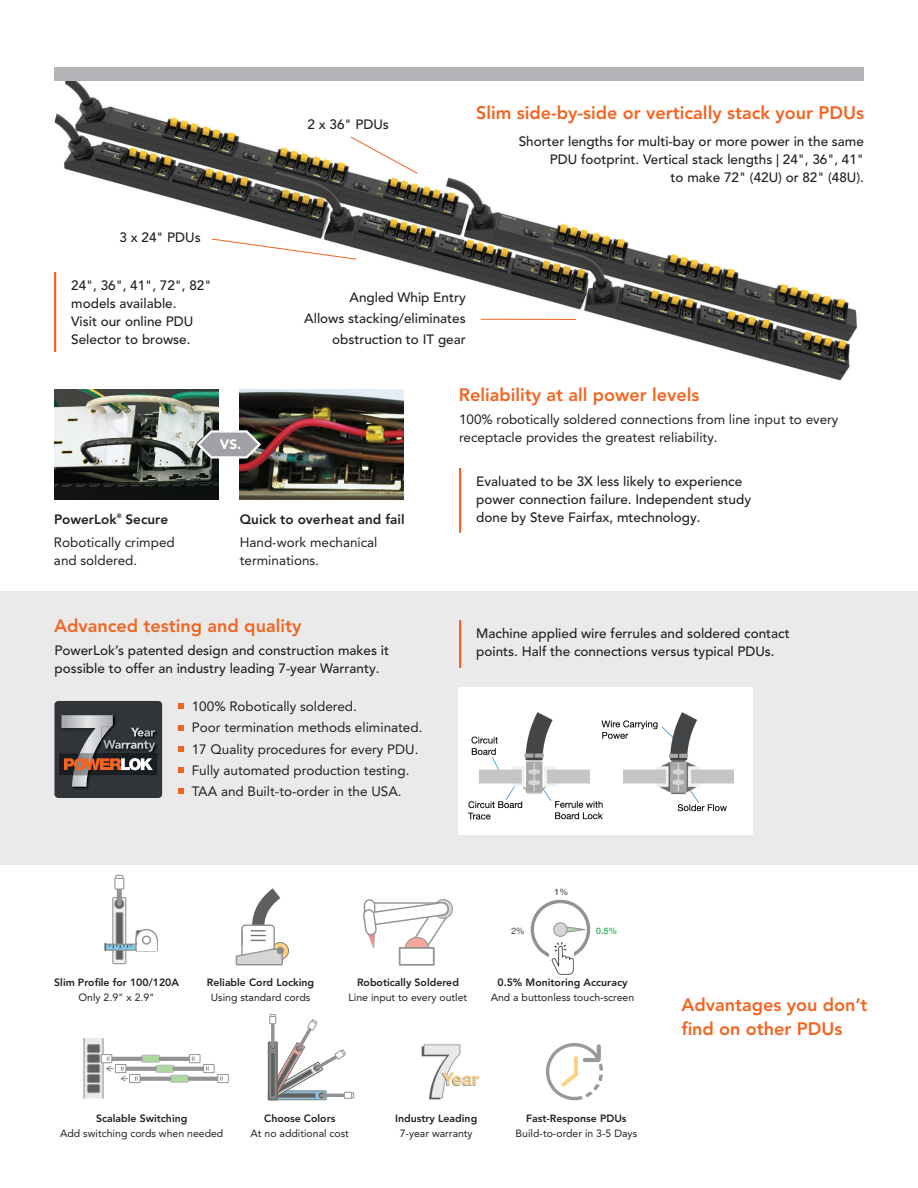
<style>
.page{position:relative;width:918px;height:1188px;background:#fff}
.page>*{position:absolute;margin:0;border:0;box-sizing:border-box;transform-origin:0 0}
.t1{font:800 18px/24px "Avenir LT Pro";color:#f36421}
.t2{font:500 13.5px/18px "Avenir LT Pro";color:#231f20}
.t3{font:13.5px/21.3px "Avenir LT Pro";color:#231f20}
.t4{font:800 13.5px "Avenir LT Pro";color:#231f20}
.t5{font:900 13.5px "Avenir LT Pro";color:#fff}
.t6{font:10.5px "Avenir LT Pro";color:#231f20}
.t7{font:800 10.5px "Avenir LT Pro";color:#231f20}
.t8{font:500 8.85px "Helvetica Neue";color:#29b24b}
.t9{font:500 8.85px "Helvetica Neue";color:#5e5f5f}
.s1{font-weight:800}
</style>
<div class="page">
<img style="left:54px;top:81px;width:804px;height:300px">
<div style="left:54px;top:68px;width:810px;height:13px;background:#b3b3b7"></div>
<div style="left:0;top:591px;width:918px;height:274px;background:#eaeaeb"></div>
<img style="left:54px;top:389px;width:164px;height:111px">
<img style="left:240px;top:389px;width:164px;height:111px">
<svg style="left:195px;top:429px;width:68px;height:32px;background:#9b9a9a"></svg>
<hr style="left:459px;top:468px;width:2px;height:65px;background:#f36421">
<hr style="left:459px;top:620px;width:2px;height:48px;background:#f36421">
<hr style="left:54px;top:272px;width:2px;height:80px;background:#f36421">
<svg style="left:179px;top:704px;width:5px;height:5px"></svg>
<svg style="left:179px;top:725px;width:5px;height:5px"></svg>
<svg style="left:179px;top:746px;width:5px;height:5px"></svg>
<svg style="left:179px;top:768px;width:5px;height:5px"></svg>
<svg style="left:179px;top:789px;width:5px;height:5px"></svg>
<img style="left:459px;top:687px;width:294px;height:148px">
<svg style="left:363px;top:899px;width:90px;height:67px"></svg>
<img style="left:549px;top:960px;width:24px;height:15px">
<svg style="left:530px;top:899px;width:61px;height:61px"></svg>
<svg style="left:268px;top:1014px;width:86px;height:86px"></svg>
<svg style="left:104px;top:874px;width:54px;height:91px"></svg>
<svg style="left:83px;top:1038px;width:146px;height:61px"></svg>
<svg style="left:546px;top:1043px;width:57px;height:58px"></svg>
<svg style="left:235px;top:888px;width:54px;height:78px"></svg>
<hr style="left:241px;top:930px;width:2px;height:26px;background:#939393">
<img style="left:421px;top:1044px;width:59px;height:56px">
<div style="left:54px;top:701px;width:108px;height:97px;background:#313539;border-radius:4px"></div>
<img style="left:72px;top:787px;width:17px;height:2px">
<svg style="left:59px;top:715px;width:98px;height:72px"></svg>
<svg style="left:211px;top:238px;width:146px;height:22px"></svg>
<hr style="left:481px;top:319px;width:95px;height:1px;background:#f36421">
<svg style="left:350px;top:136px;width:68px;height:38px"></svg>
<p class="t2" style="left:308px;top:116px;width:83px">2 x 36" PDUs</p>
<h1 class="t1" style="left:476px;top:101px;width:389px">Slim side-by-side or vertically stack your PDUs</h1>
<p class="t2" style="left:519px;top:132px;width:347px;text-align:right">Shorter lengths for multi-bay or more power in the same<br>PDU footprint. Vertical stack lengths | 24", 36", 41"<br>to make 72" (42U) or 82" (48U).</p>
<p class="t2" style="left:120px;top:229px;width:83px">3 x 24" PDUs</p>
<p class="t2" style="left:71px;top:277px;width:142px">24", 36", 41", 72", 82" models available.<br>Visit our online PDU<br>Selector to browse.</p>
<p class="t2" style="left:304px;top:287px;width:163px;line-height:21px;text-align:right">Angled Whip Entry<br>Allows stacking/eliminates obstruction to IT gear</p>
<p class="t3" style="left:54px;top:508px;width:122px;line-height:22.2px"><span class="s1">PowerLok</span><sup>®</sup> <span class="s1">Secure<br></span>Robotically crimped</p>
<p class="t3" style="left:54px;top:549px;width:85px">and soldered.</p>
<p class="t5" style="left:220px;top:436px;width:23px">VS.</p>
<p class="t4" style="left:240px;top:512px;width:166px">Quick to overheat and fail</p>
<p class="t3" style="left:240px;top:533px;width:139px;line-height:18px">Hand-work mechanical terminations.</p>
<h1 class="t1" style="left:459px;top:383px;width:242px">Reliability at all power levels</h1>
<p class="t3" style="left:459px;top:410px;width:381px;line-height:18px">100% robotically soldered connections from line input to every receptacle provides the greatest reliability.</p>
<p class="t2" style="left:476px;top:473px;width:276px">Evaluated to be 3X less likely to experience power connection failure. Independent study done by Steve Fairfax, mtechnology.</p>
<h1 class="t1" style="left:54px;top:613px;width:249px">Advanced testing and quality</h1>
<p class="t2" style="left:54px;top:641px;width:336px">PowerLok’s patented design and construction makes it possible to offer an industry leading 7-year Warranty.</p>
<p class="t3" style="left:192px;top:696px;width:232px">100% Robotically soldered.<br>Poor termination methods eliminated.<br>17 Quality procedures for every PDU.<br>Fully automated production testing.<br>TAA and Built-to-order in the USA.</p>
<p class="t2" style="left:476px;top:625px;width:315px">Machine applied wire ferrules and soldered contact points. Half the connections versus typical PDUs.</p>
<p class="t7" style="left:54px;top:976px;width:126px">Slim Profile for 100/120A</p>
<p class="t6" style="left:79px;top:990px;width:78px">Only 2.9" x 2.9"</p>
<p class="t7" style="left:207px;top:976px;width:109px">Reliable Cord Locking</p>
<p class="t6" style="left:211px;top:990px;width:101px">Using standard cords</p>
<p class="t7" style="left:357px;top:976px;width:103px">Robotically Soldered</p>
<p class="t6" style="left:349px;top:990px;width:120px">Line input to every outlet</p>
<p class="t9" style="left:511px;top:924px;width:15px">2%</p>
<p class="t9" style="left:555px;top:885px;width:15px">1%</p>
<p class="t8" style="left:596px;top:924px;width:23px">0.5%</p>
<p class="t7" style="left:497px;top:976px;width:132px">0.5% Monitoring Accuracy</p>
<p class="t6" style="left:491px;top:991px;width:145px">And a buttonless touch-screen</p>
<h1 class="t1" style="left:681px;top:992px;width:187px">Advantages you don’t find on other PDUs</h1>
<p class="t7" style="left:96px;top:1112px;width:93px">Scalable Switching</p>
<p class="t6" style="left:60px;top:1127px;width:165px">Add switching cords when needed</p>
<p class="t7" style="left:264px;top:1112px;width:73px">Choose Colors</p>
<p class="t6" style="left:251px;top:1127px;width:100px">At no additional cost</p>
<p class="t7" style="left:395px;top:1112px;width:84px">Industry Leading</p>
<p class="t6" style="left:400px;top:1127px;width:74px">7-year warranty</p>
<p class="t7" style="left:526px;top:1112px;width:102px">Fast-Response PDUs</p>
<p class="t6" style="left:516px;top:1127px;width:123px">Build-to-order in 3-5 Days</p>
</div>
